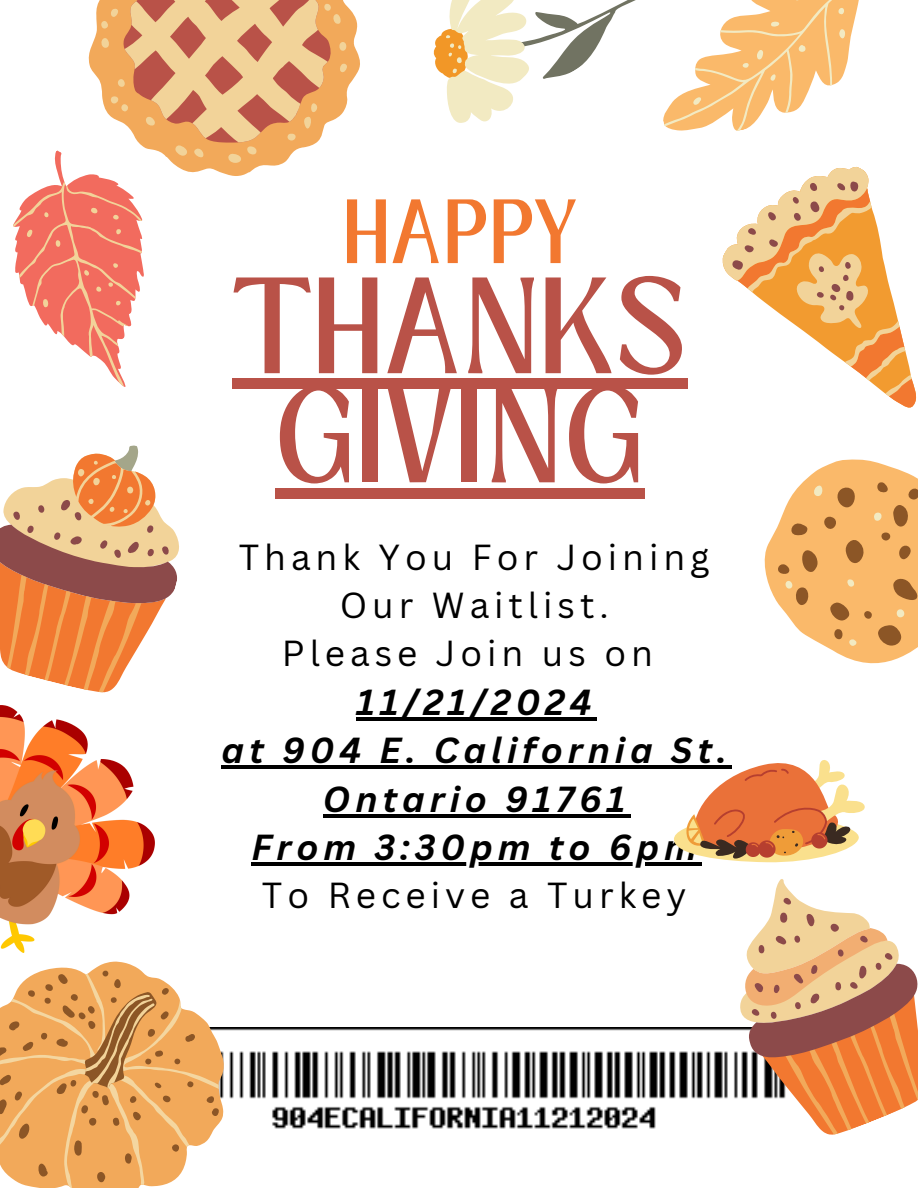
<style>
.page{position:relative;width:918px;height:1188px;background:#fff}
.page>*{position:absolute;margin:0;border:0;box-sizing:border-box;transform-origin:0 0}
.t1{font:105px/109.2px "Loubag";letter-spacing:.025em;color:#b95248;text-align:center}
.t2{font:69.9px "Loubag";letter-spacing:.025em;color:#f27830}
.t3{font:35.25px/48.3px "Canva Sans";letter-spacing:.14em;color:#000;text-align:center}
.t4{font:italic 700 35.25px "Canva Sans";letter-spacing:.14em;color:#000}
</style>
<div class="page">
<svg style="left:0;top:445px;width:179px;height:248px"></svg>
<svg style="left:798px;top:327px;width:119px;height:75px"></svg>
<svg style="left:88px;top:1px;width:272px;height:175px"></svg>
<svg style="left:99px;top:0;width:248px;height:163px;background:#e6ad7b"></svg>
<svg style="left:765px;top:460px;width:153px;height:203px"></svg>
<svg style="left:433px;top:0;width:467px;height:327px"></svg>
<svg style="left:55px;top:135px;width:179px;height:244px"></svg>
<svg style="left:54px;top:158px;width:162px;height:229px"></svg>
<svg style="left:13px;top:177px;width:151px;height:167px"></svg>
<img style="left:0;top:706px;width:154px;height:246px">
<hr style="left:357px;top:717px;width:240px;height:3px;background:#000">
<hr style="left:222px;top:765px;width:510px;height:4px;background:#000">
<hr style="left:323px;top:814px;width:307px;height:3px;background:#000">
<hr style="left:251px;top:862px;width:451px;height:4px;background:#000">
<img style="left:224px;top:1028px;width:449px;height:101px">
<svg style="left:50px;top:962px;width:174px;height:161px"></svg>
<svg style="left:34px;top:969px;width:185px;height:5px"></svg>
<svg style="left:0;top:974px;width:219px;height:214px;background:#eeb16e"></svg>
<svg style="left:84px;top:991px;width:72px;height:98px;background:#d39857"></svg>
<svg style="left:673px;top:760px;width:245px;height:375px"></svg>
<svg style="left:704px;top:863px;width:214px;height:210px"></svg>
<div style="left:232px;top:379px;width:456px;height:10px;background:#b95248"></div>
<div style="left:275px;top:488px;width:370px;height:10px;background:#b95248"></div>
<p class="t2" style="left:344px;top:176px;width:232px">HAPPY</p>
<p class="t1" style="left:232px;top:274px;width:455px">THANKS<br>GIVING</p>
<p class="t3" style="left:239px;top:532px;width:472px">Thank You For Joining<br>Our Waitlist.<br>Please Join us on</p>
<p class="t4" style="left:357px;top:677px;width:237px">11/21/2024</p>
<p class="t4" style="left:222px;top:726px;width:507px">at 904 E. California St.</p>
<p class="t4" style="left:323px;top:774px;width:304px">Ontario 91761</p>
<h2 class="t4" style="left:251px;top:822px;width:447px">From 3:30pm to 6pm</h2>
<h1 class="t3" style="left:262px;top:871px;width:426px">To Receive a Turkey</h1>
</div>
